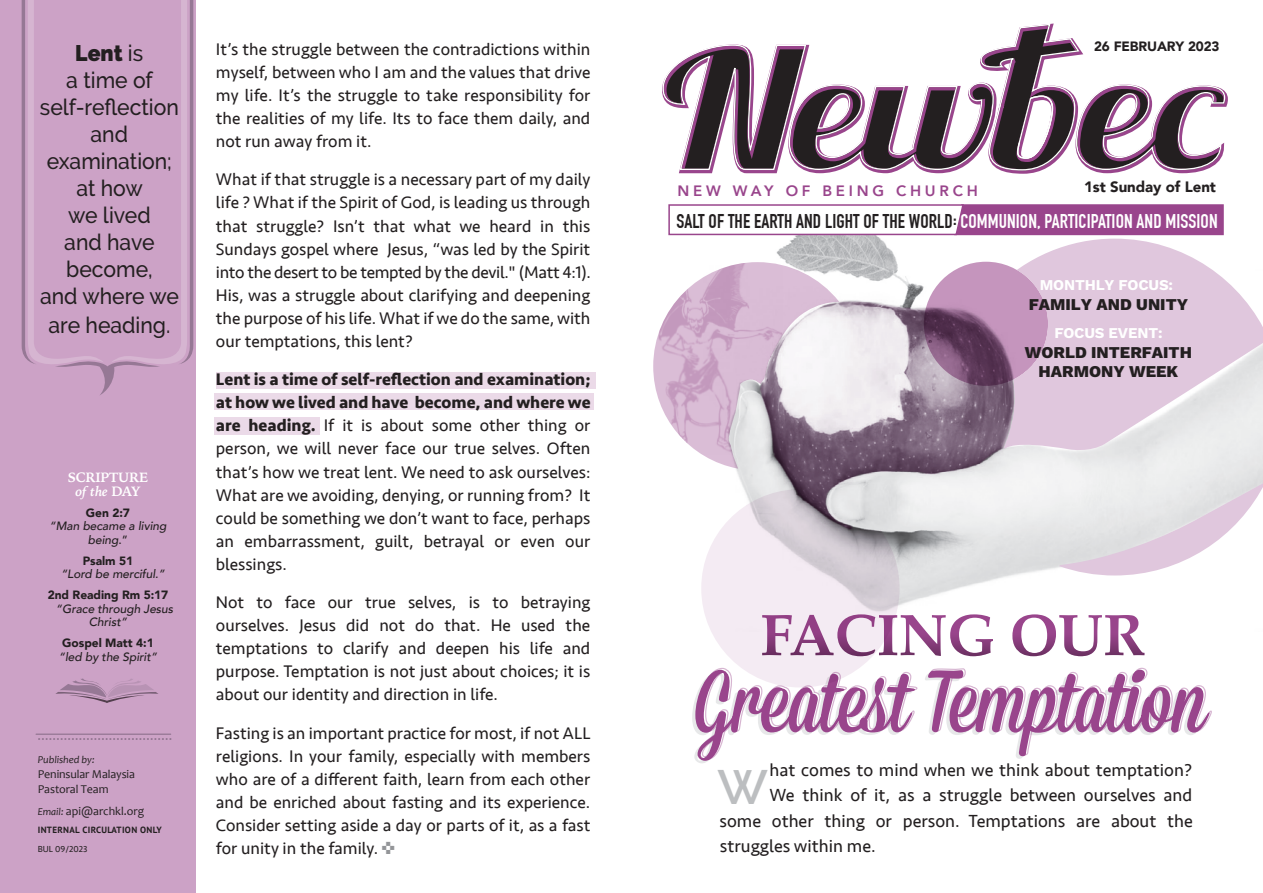
<style>
.page{position:relative;width:1263px;height:893px;background:#fff}
.page>*{position:absolute;margin:0;border:0;box-sizing:border-box;transform-origin:0 0}
.t1{font:700 58.8px "Palatino";letter-spacing:-.01em;color:#99458c}
.t2{font:600 48px "Raleway";color:#bcbec0}
.t3{font:500 22.5px/27.2px "Raleway";color:#231f20;text-align:center;scale:.94 1}
.t4{font:700 19.5px "DIN Condensed";letter-spacing:.005em;color:#231f20}
.t5{font:18px "Seravek";color:#231f20}
.t6{font:17.25px/23.1px "Seravek";color:#231f20;text-align:justify}
.t7{font:800 16.5px/19.5px "Work Sans";color:#231f20;text-align:center}
.t8{font:700 15px "Work Sans";letter-spacing:-.01em;color:#fff}
.t9{font:800 15px "Avenir";letter-spacing:.25em;color:#99458c}
.t10{font:900 15px "Avenir";letter-spacing:-.005em;color:#231f20}
.t11{font:700 13.5px/13.5px "Iowan Old Style";letter-spacing:-.015em;color:#fff;text-align:center}
.t12{font:900 13.5px "Avenir";letter-spacing:-.01em;color:#231f20}
.t13{font:italic 500 12px/13.5px "Avenir";letter-spacing:-.005em;color:#231f20;text-align:center}
.t14{font:12px/15px "Candara";letter-spacing:-.01em;color:#231f20}
.t15{font:900 12px "Avenir";letter-spacing:-.005em;color:#231f20}
.t16{font:italic 10.5px "Candara";color:#231f20}
.t17{font:700 9px "PT Sans";letter-spacing:.04em;color:#231f20}
.t18{font:9px "Seravek";color:#231f20}
.s1{font-weight:900}
.s2{font-style:italic}
.s3{font-style:normal}
.s4{font-style:italic;font-size:10.5px}
.s5{font-weight:700}
.s6{color:#939598}
.s7{color:#fff}
</style>
<div class="page">
<img style="left:736px;top:236px;width:387px;height:253px">
<div style="left:216px;top:372px;width:379px;height:16px;background:#ebdae8"></div>
<div style="left:214px;top:393px;width:379px;height:17px;background:#ebdae8"></div>
<div style="left:214px;top:417px;width:106px;height:18px;background:#ebdae8"></div>
<svg style="left:924px;top:262px;width:124px;height:124px"></svg>
<div style="left:0;top:0;width:195px;height:893px;background:#cca2c6"></div>
<svg style="left:38px;top:738px;width:133px;height:2px"></svg>
<hr style="left:36px;top:734px;width:135px;height:1px;background:#a7a9ac">
<svg style="left:662px;top:24px;width:566px;height:150px"></svg>
<svg style="left:1016px;top:95px;width:38px;height:64px"></svg>
<svg style="left:668px;top:204px;width:556px;height:32px"></svg>
<svg style="left:22px;top:0;width:171px;height:395px"></svg>
<svg style="left:55px;top:678px;width:103px;height:25px"></svg>
<svg style="left:946px;top:239px;width:317px;height:305px;fill:#e0c7dd"></svg>
<svg style="left:703px;top:262px;width:136px;height:207px"></svg>
<svg style="left:696px;top:489px;width:516px;height:272px"></svg>
<img style="left:653px;top:262px;width:130px;height:193px">
<h3 class="t3" style="left:40px;top:40px;width:149px"><span class="s1">Lent</span> is<br>a time of self-reflection and examination; at how<br>we lived<br>and have become,<br>and where we are heading.</h3>
<p class="t11" style="left:68px;top:470px;width:82px">SCRIPTURE <span class="s2">of the</span> DAY</p>
<p class="t15" style="left:86px;top:502px;width:46px">Gen 2:7</p>
<p class="t13" style="left:50px;top:519px;width:118px">“Man became a living being<span class="s3">.”</span></p>
<p class="t15" style="left:83px;top:550px;width:52px">Psalm 51</p>
<p class="t13" style="left:61px;top:567px;width:105px">“Lord be merciful.”</p>
<p class="t15" style="left:48px;top:585px;width:122px">2nd Reading Rm 5:17</p>
<p class="t13" style="left:89px;top:602px;width:86px;text-align:left;text-indent:-33px">“Grace through Jesus<br>Christ”</p>
<p class="t15" style="left:62px;top:633px;width:93px">Gospel Matt 4:1</p>
<p class="t13" style="left:59px;top:650px;width:100px">“led by the Spirit”</p>
<p class="t16" style="left:38px;top:753px;width:58px">Published by:</p>
<p class="t14" style="left:38px;top:766px;width:99px">Peninsular Malaysia<br>Pastoral Team</p>
<p class="t14" style="left:38px;top:804px;width:108px"><span class="s4">Email:</span> api@archkl.org</p>
<p class="t17" style="left:38px;top:824px;width:126px">INTERNAL CIRCULATION ONLY</p>
<p class="t18" style="left:38px;top:842px;width:51px">BUL 09/2023</p>
<p class="t6" style="left:216px;top:37px;width:376px">It’s the struggle between the contradictions within myself, between who I am and the values that drive my life. It’s the struggle to take responsibility for the realities of my life. Its to face them daily, and not run away from it.</p>
<p class="t6" style="left:216px;top:168px;width:377px">What if that struggle is a necessary part of my daily life ? What if the Spirit of God, is leading us through that struggle? Isn’t that what we heard in this Sundays gospel where Jesus, “was led by the Spirit into the desert to be tempted by the devil." (Matt 4:1).<br>His, was a struggle about clarifying and deepening the purpose of his life. What if we do the same, with our temptations, this lent?</p>
<p class="t6" style="left:216px;top:368px;width:376px"><span class="s5">Lent is a time of self-reflection and examination; at how we lived and have become, and where we are heading.</span> If it is about some other thing or person, we will never face our true selves. Often that’s how we treat lent. We need to ask ourselves:<br>What are we avoiding, denying, or running from? It could be something we don’t want to face, perhaps an embarrassment, guilt, betrayal or even our blessings.</p>
<p class="t6" style="left:216px;top:591px;width:376px">Not to face our true selves, is to betraying ourselves. Jesus did not do that. He used the temptations to clarify and deepen his life and purpose. Temptation is not just about choices; it is about our identity and direction in life.</p>
<p class="t6" style="left:216px;top:721px;width:376px">Fasting is an important practice for most, if not ALL religions. In your family, especially with members who are of a different faith, learn from each other and be enriched about fasting and its experience.<br>Consider setting aside a day or parts of it, as a fast for unity in the family. <span class="s6">✜</span></p>
<p class="t9" style="left:677px;top:179px;width:302px">NEW WAY OF BEING CHURCH</p>
<p class="t12" style="left:1094px;top:35px;width:127px">26 FEBRUARY 2023</p>
<p class="t10" style="left:1084px;top:174px;width:133px">1st Sunday of Lent</p>
<p class="t4" style="left:676px;top:210px;width:543px">SALT OF THE EARTH AND LIGHT OF THE WORLD: <span class="s7">COMMUNION, PARTICIPATION AND MISSION</span></p>
<p class="t8" style="left:1040px;top:277px;width:135px">MONTHLY FOCUS:</p>
<p class="t7" style="left:1029px;top:295px;width:161px">FAMILY AND UNITY</p>
<p class="t8" style="left:1054px;top:325px;width:110px">FOCUS EVENT:</p>
<p class="t7" style="left:1025px;top:343px;width:169px">WORLD INTERFAITH<br>HARMONY WEEK</p>
<h1 class="t1" style="left:760px;top:585px;width:386px">FACING OUR</h1>
<p class="t5" style="left:769px;top:756px;width:424px">hat comes to mind when we think about temptation?</p>
<p class="t5" style="left:769px;top:781px;width:424px">We think of it, as a struggle between ourselves and</p>
<p class="t5" style="left:719px;top:807px;width:475px">some other thing or person. Temptations are about the</p>
<p class="t5" style="left:720px;top:832px;width:157px">struggles within me.</p>
<h2 class="t2" style="left:718px;top:760px;width:52px">W</h2>
</div>
